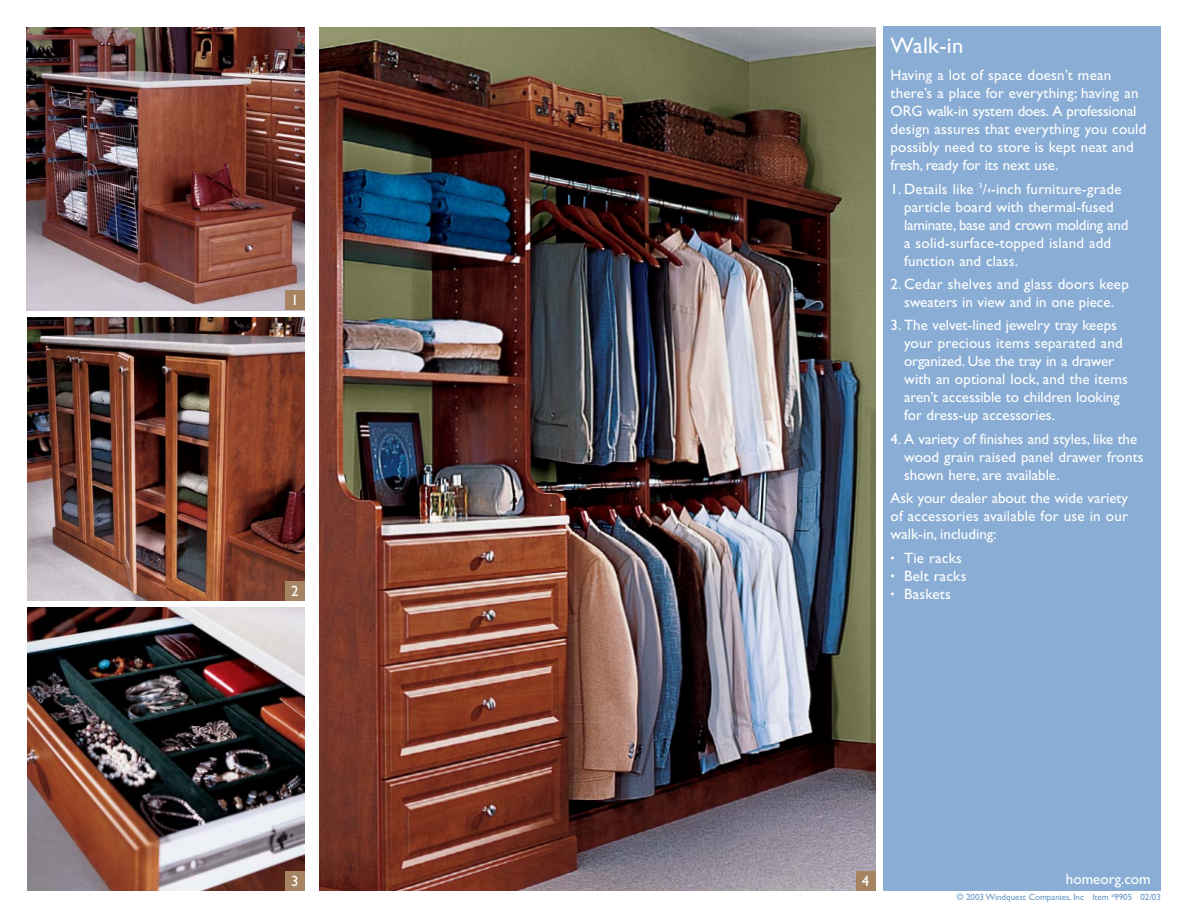
<style>
.page{position:relative;width:1188px;height:918px;background:#fff}
.page>*{position:absolute;margin:0;border:0;box-sizing:border-box;transform-origin:0 0}
.t1{font:22.5px "Gill Sans";letter-spacing:.015em;color:#fff}
.t2{font:15px/18px "Gill Sans";letter-spacing:.01em;color:#fff}
.t3{font:9px "Gill Sans";color:#6799c8}
.s1{font-size:7.5px}
.s2{font-size:12px}
</style>
<div class="page">
<img style="left:27px;top:27px;width:278px;height:283px">
<img style="left:27px;top:317px;width:278px;height:284px">
<div style="left:883px;top:27px;width:278px;height:864px;background:#89add4"></div>
<img style="left:320px;top:27px;width:555px;height:864px">
<img style="left:27px;top:608px;width:278px;height:283px">
<div style="left:285px;top:291px;width:20px;height:19px;background:#a68462"></div>
<div style="left:285px;top:581px;width:20px;height:20px;background:#a68462"></div>
<div style="left:285px;top:872px;width:20px;height:19px;background:#a68462"></div>
<div style="left:856px;top:872px;width:19px;height:19px;background:#a68462"></div>
<p class="t2" style="left:291px;top:293px;width:9px">1</p>
<p class="t2" style="left:291px;top:583px;width:9px">2</p>
<p class="t1" style="left:891px;top:37px;width:74px">Walk-in</p>
<p class="t2" style="left:891px;top:68px;width:257px">Having a lot of space doesn’t mean there’s a place for everything; having an ORG walk-in system does. A professional design assures that everything you could possibly need to store is kept neat and fresh, ready for its next use.</p>
<p class="t2" style="left:904px;top:181px;width:226px;text-indent:-14px">1. Details like <sup>3</sup>/<span class="s1">4</span>-inch furniture-grade particle board with thermal-fused laminate, base and crown molding and a solid-surface-topped island add function and class.</p>
<p class="t2" style="left:891px;top:277px;width:240px;text-align:center">2. Cedar shelves and glass doors keep sweaters in view and in one piece.</p>
<p class="t2" style="left:904px;top:318px;width:225px;text-indent:-14px">3. The velvet-lined jewelry tray keeps your precious items separated and organized. Use the tray in a drawer with an optional lock, and the items aren’t accessible to children looking for dress-up accessories.</p>
<p class="t2" style="left:904px;top:431px;width:241px;text-indent:-14px">4. A variety of finishes and styles, like the wood grain raised panel drawer fronts shown here, are available.</p>
<p class="t2" style="left:891px;top:491px;width:239px;text-align:justify">Ask your dealer about the wide variety of accessories available for use in our walk-in, including:</p>
<p class="t2" style="left:891px;top:550px;width:73px"><span class="s2">•</span> Tie racks</p>
<p class="t2" style="left:891px;top:568px;width:77px"><span class="s2">•</span> Belt racks</p>
<p class="t2" style="left:891px;top:586px;width:62px"><span class="s2">•</span> Baskets</p>
<p class="t2" style="left:291px;top:874px;width:9px">3</p>
<p class="t2" style="left:862px;top:874px;width:9px">4</p>
<p class="t2" style="left:1066px;top:872px;width:86px">homeorg.com</p>
<p class="t3" style="left:957px;top:894px;width:206px">© 2003 Windquest Companies, Inc Item <sup>#</sup>9905 02/03</p>
</div>
